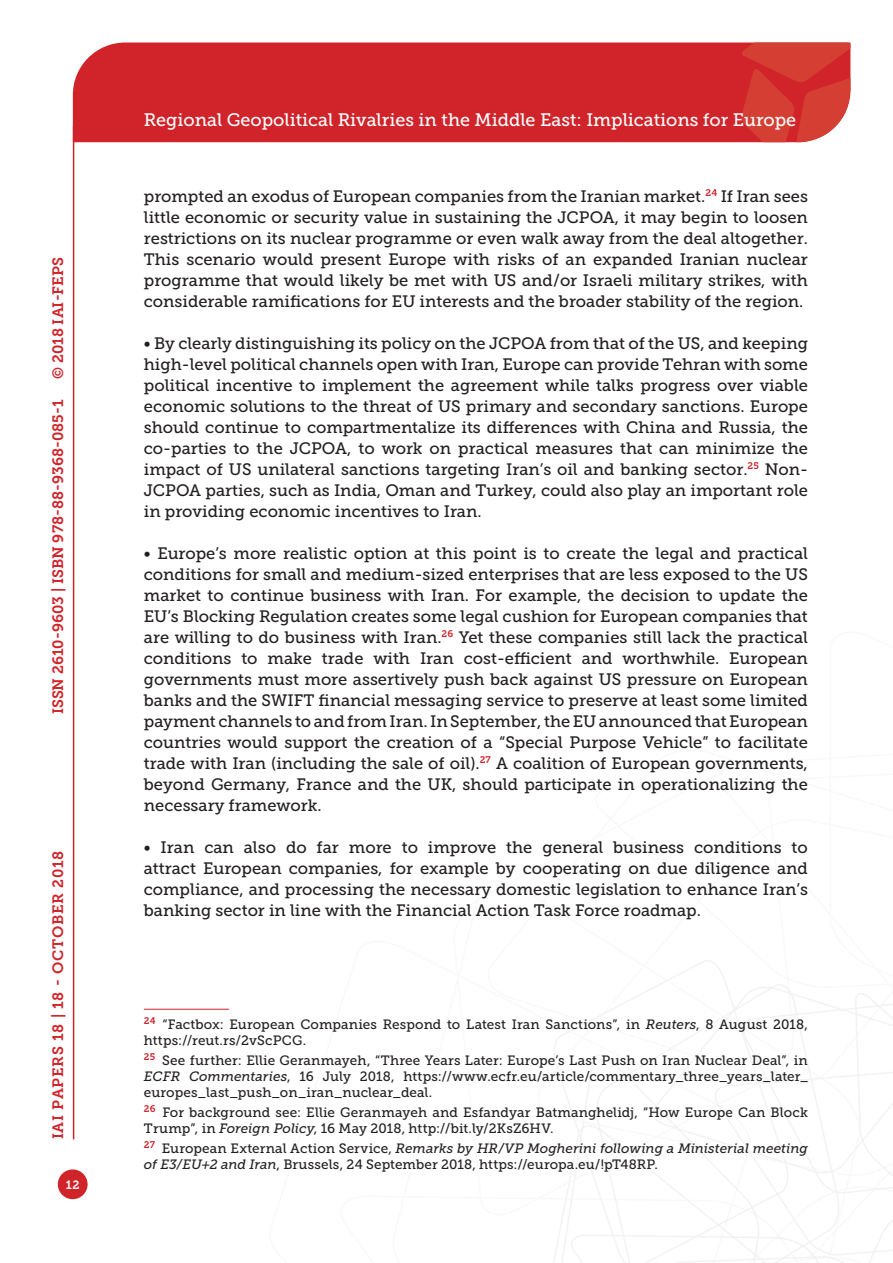
<style>
.page{position:relative;width:893px;height:1263px;background:#fff}
.page>*{position:absolute;margin:0;border:0;box-sizing:border-box;transform-origin:0 0}
.t1{font:18px "Museo Slab 500";color:#fff}
.Testo{font:16.5px/21px "Museo Slab 500";color:#231f20;text-align:justify}
.t2{font:15px "Museo Slab 700";color:#d1232a}
.t3{font:15px "Museo Slab 700";letter-spacing:.05em;color:#d1232a}
.Nota{font:13.5px/16.2px "Museo Slab 500";letter-spacing:.01em;color:#231f20}
.t4{font:12px "Museo Slab 700";color:#fff}
.s1{font-style:italic}
</style>
<div class="page">
<svg style="left:553px;top:960px;width:340px;height:303px"></svg>
<div style="left:73px;top:43px;width:668px;height:99px;background:#d1232a"></div>
<svg style="left:741px;top:43px;width:109px;height:99px;background:#d6413a"></svg>
<div style="left:58px;top:1169px;width:30px;height:30px;background:#d1232a;border-radius:50%"></div>
<hr style="left:73px;top:126px;width:1px;height:1013px;background:#d1232a">
<hr style="left:144px;top:1009px;width:85px;height:1px;background:#d1232a">
<p class="t2" style="left:50px;top:379px;width:123px;rotate:-90deg">© 2018 IAI-FEPS</p>
<p class="t2" style="left:49px;top:714px;width:316px;rotate:-90deg">ISSN 2610-9603 | ISBN 978-88-9368-085-1</p>
<p class="t3" style="left:50px;top:1139px;width:290px;rotate:-90deg">IAI PAPERS 18 | 18 - OCTOBER 2018</p>
<p class="t4" style="left:66px;top:1178px;width:15px">12</p>
<p class="t1" style="left:144px;top:110px;width:654px">Regional Geopolitical Rivalries in the Middle East: Implications for Europe</p>
<p class="Testo" style="left:144px;top:186px;width:666px">prompted an exodus of European companies from the Iranian market.<sup>24</sup> If Iran sees little economic or security value in sustaining the JCPOA, it may begin to loosen restrictions on its nuclear programme or even walk away from the deal altogether.<br>This scenario would present Europe with risks of an expanded Iranian nuclear programme that would likely be met with US and/or Israeli military strikes, with considerable ramifications for EU interests and the broader stability of the region.</p>
<p class="Testo" style="left:144px;top:333px;width:666px">• By clearly distinguishing its policy on the JCPOA from that of the US, and keeping high-level political channels open with Iran, Europe can provide Tehran with some political incentive to implement the agreement while talks progress over viable economic solutions to the threat of US primary and secondary sanctions. Europe should continue to compartmentalize its differences with China and Russia, the co-parties to the JCPOA, to work on practical measures that can minimize the impact of US unilateral sanctions targeting Iran’s oil and banking sector.<sup>25</sup> Non-JCPOA parties, such as India, Oman and Turkey, could also play an important role in providing economic incentives to Iran.</p>
<p class="Testo" style="left:144px;top:543px;width:666px">• Europe’s more realistic option at this point is to create the legal and practical conditions for small and medium-sized enterprises that are less exposed to the US market to continue business with Iran. For example, the decision to update the EU’s Blocking Regulation creates some legal cushion for European companies that are willing to do business with Iran.<sup>26</sup> Yet these companies still lack the practical conditions to make trade with Iran cost-efficient and worthwhile. European governments must more assertively push back against US pressure on European banks and the SWIFT financial messaging service to preserve at least some limited payment channels to and from Iran. In September, the EU announced that European countries would support the creation of a “Special Purpose Vehicle” to facilitate trade with Iran (including the sale of oil).<sup>27</sup> A coalition of European governments, beyond Germany, France and the UK, should participate in operationalizing the necessary framework.</p>
<p class="Testo" style="left:144px;top:837px;width:666px">• Iran can also do far more to improve the general business conditions to attract European companies, for example by cooperating on due diligence and compliance, and processing the necessary domestic legislation to enhance Iran’s banking sector in line with the Financial Action Task Force roadmap.</p>
<p class="Nota" style="left:144px;top:1016px;width:666px"><sup>24</sup> “Factbox: European Companies Respond to Latest Iran Sanctions”, in <span class="s1">Reuters</span>, 8 August 2018, https://reut.rs/2vScPCG.</p>
<p class="Nota" style="left:144px;top:1052px;width:666px;text-align:justify"><sup>25</sup> See further: Ellie Geranmayeh, “Three Years Later: Europe’s Last Push on Iran Nuclear Deal”, in <span class="s1">ECFR Commentaries</span>, 16 July 2018, https://www.ecfr.eu/article/commentary_three_years_later_ europes_last_push_on_iran_nuclear_deal.</p>
<p class="Nota" style="left:144px;top:1104px;width:666px"><sup>26</sup> For background see: Ellie Geranmayeh and Esfandyar Batmanghelidj, “How Europe Can Block<br>Trump”, in <span class="s1">Foreign Policy</span>, 16 May 2018, http://bit.ly/2KsZ6HV.</p>
<p class="Nota" style="left:144px;top:1140px;width:666px"><sup>27</sup> European External Action Service, <span class="s1">Remarks by HR/VP Mogherini following a Ministerial meeting of E3/EU+2 and Iran</span>, Brussels, 24 September 2018, https://europa.eu/!pT48RP.</p>
</div>
